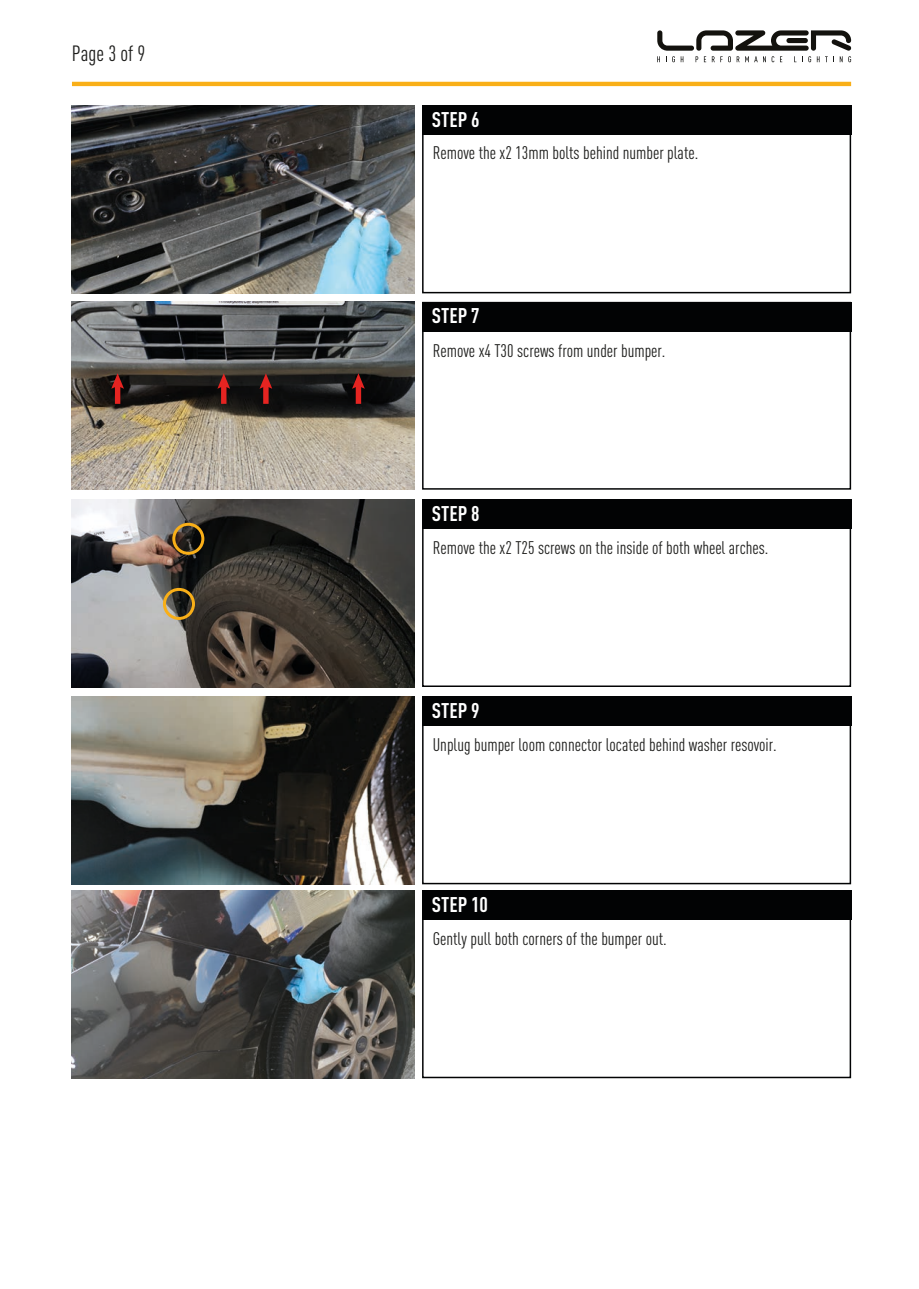
<style>
.page{position:relative;width:919px;height:1289px;background:#fff}
.page>*{position:absolute;margin:0;border:0;box-sizing:border-box;transform-origin:0 0}
.t1{font:condensed 21.75px "DINOT";color:#1d1d1b}
.t2{font:700 condensed 21px "DINOT";color:#fff}
.t3{font:condensed 18px "DINOT";color:#1d1d1b}
</style>
<div class="page">
<svg style="left:657px;top:30px;width:194px;height:32px"></svg>
<hr style="left:72px;top:82px;width:779px;height:4px;background:#f9af18">
<div style="left:422px;top:890px;width:429px;height:188px;border:2px solid #020304"></div>
<img style="left:72px;top:696px;width:342px;height:188px">
<img style="left:72px;top:499px;width:342px;height:188px">
<img style="left:72px;top:890px;width:342px;height:188px">
<div style="left:422px;top:106px;width:429px;height:29px;background:#020304"></div>
<div style="left:422px;top:302px;width:429px;height:29px;background:#020304"></div>
<div style="left:422px;top:499px;width:429px;height:29px;background:#020304"></div>
<div style="left:422px;top:696px;width:429px;height:30px;background:#020304"></div>
<div style="left:422px;top:890px;width:429px;height:29px;background:#020304"></div>
<div style="left:422px;top:106px;width:429px;height:187px;border:2px solid #020304"></div>
<div style="left:422px;top:302px;width:429px;height:187px;border:2px solid #020304"></div>
<div style="left:422px;top:499px;width:429px;height:188px;border:2px solid #020304"></div>
<div style="left:422px;top:696px;width:429px;height:188px;border:2px solid #020304"></div>
<img style="left:72px;top:302px;width:342px;height:187px">
<img style="left:72px;top:106px;width:342px;height:187px">
<div style="left:115px;top:381px;width:5px;height:23px;background:#e52421"></div>
<svg style="left:111px;top:373px;width:13px;height:16px"></svg>
<div style="left:356px;top:381px;width:5px;height:23px;background:#e52421"></div>
<svg style="left:352px;top:373px;width:13px;height:16px"></svg>
<div style="left:221px;top:381px;width:5px;height:23px;background:#e52421"></div>
<svg style="left:217px;top:373px;width:13px;height:16px"></svg>
<div style="left:263px;top:381px;width:5px;height:23px;background:#e52421"></div>
<svg style="left:259px;top:373px;width:13px;height:16px"></svg>
<div style="left:163px;top:588px;width:32px;height:32px;border:3px solid #f9af18;border-radius:50%"></div>
<div style="left:172px;top:523px;width:32px;height:32px;border:3px solid #f9af18;border-radius:50%"></div>
<p class="t1" style="left:72px;top:41px;width:75px">Page 3 of 9</p>
<p class="t2" style="left:432px;top:107px;width:49px">STEP 6</p>
<p class="t3" style="left:433px;top:142px;width:267px">Remove the x2 13mm bolts behind number plate.</p>
<p class="t2" style="left:432px;top:303px;width:49px">STEP 7</p>
<p class="t3" style="left:433px;top:340px;width:234px">Remove x4 T30 screws from under bumper.</p>
<p class="t2" style="left:432px;top:500px;width:49px">STEP 8</p>
<p class="t3" style="left:433px;top:537px;width:337px">Remove the x2 T25 screws on the inside of both wheel arches.</p>
<p class="t2" style="left:432px;top:698px;width:49px">STEP 9</p>
<p class="t3" style="left:433px;top:734px;width:345px">Unplug bumper loom connector located behind washer resovoir.</p>
<p class="t2" style="left:432px;top:891px;width:58px">STEP 10</p>
<p class="t3" style="left:433px;top:928px;width:235px">Gently pull both corners of the bumper out.</p>
</div>
